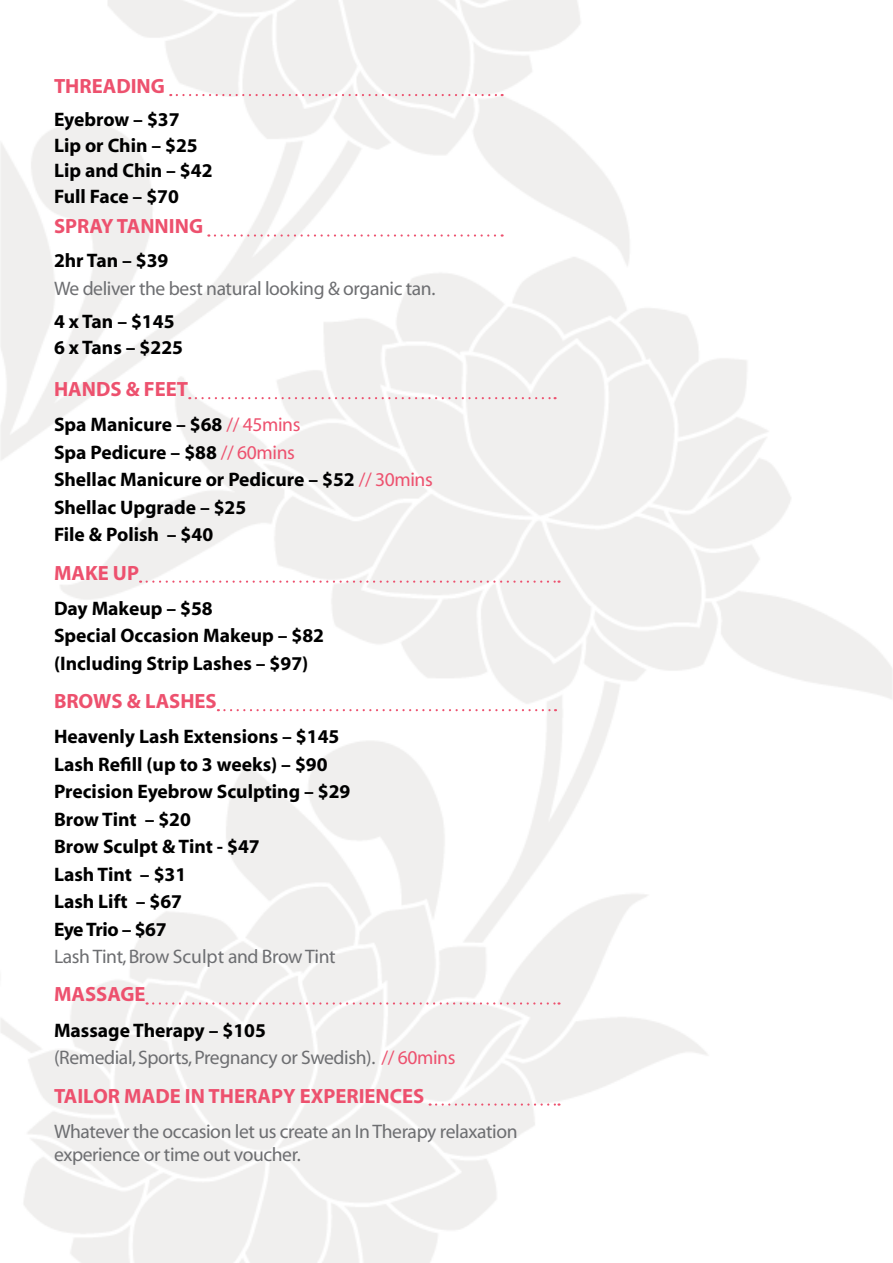
<style>
.page{position:relative;width:893px;height:1263px;background:#fff}
.page>*{position:absolute;margin:0;border:0;box-sizing:border-box;transform-origin:0 0}
.t1{font:20.7px "Myriad Bold Norm";color:#ed516e}
.t2{font:19.65px/27.5px "Myriad Bold Norm";color:#000}
.t3{font:19.65px/22.8px "Myriad";letter-spacing:-.02em;color:#6d6e71}
.s1{font-family:"Myriad";color:#ed516e}
.s2{color:#ed516e}
</style>
<div class="page">
<img style="left:0;top:0;width:893px;height:1263px">
<svg style="left:196px;top:397px;width:360px;height:2px"></svg>
<svg style="left:147px;top:580px;width:412px;height:3px"></svg>
<svg style="left:218px;top:709px;width:338px;height:2px"></svg>
<svg style="left:147px;top:1002px;width:412px;height:2px"></svg>
<svg style="left:430px;top:1103px;width:129px;height:3px"></svg>
<svg style="left:177px;top:94px;width:326px;height:2px"></svg>
<svg style="left:215px;top:234px;width:288px;height:3px"></svg>
<p class="t1" style="left:54px;top:75px;width:112px">THREADING</p>
<p class="t2" style="left:54px;top:108px;width:160px;line-height:25.5px">Eyebrow – $37<br>Lip or Chin – $25<br>Lip and Chin – $42<br>Full Face – $70</p>
<p class="t1" style="left:54px;top:216px;width:151px">SPRAY TANNING</p>
<p class="t2" style="left:54px;top:247px;width:116px">2hr Tan – $39</p>
<p class="t3" style="left:54px;top:278px;width:383px">We deliver the best natural looking &amp; organic tan.</p>
<p class="t2" style="left:54px;top:309px;width:131px;line-height:25.5px">4 x Tan – $145<br>6 x Tans – $225</p>
<p class="t1" style="left:54px;top:378px;width:136px">HANDS &amp; FEET</p>
<p class="t2" style="left:54px;top:412px;width:380px">Spa Manicure – $68 <span class="s1">// 45mins<br></span>Spa Pedicure – $88 <span class="s1">// 60mins<br></span>Shellac Manicure or Pedicure – $52 <span class="s1">// 30mins<br></span>Shellac Upgrade – $25<br>File &amp; Polish – $40</p>
<p class="t1" style="left:54px;top:562px;width:87px">MAKE UP</p>
<p class="t2" style="left:54px;top:595px;width:272px">Day Makeup – $58<br>Special Occasion Makeup – $82 (Including Strip Lashes – $97)</p>
<p class="t1" style="left:54px;top:690px;width:164px">BROWS &amp; LASHES</p>
<p class="t2" style="left:54px;top:724px;width:298px">Heavenly Lash Extensions – $145<br>Lash Refill (up to 3 weeks) – $90<br>Precision Eyebrow Sculpting – $29<br>Brow Tint – $20<br>Brow Sculpt &amp; Tint - $47<br>Lash Tint – $31<br>Lash Lift – $67<br>Eye Trio – $67</p>
<p class="t3" style="left:54px;top:946px;width:283px">Lash Tint, Brow Sculpt and Brow Tint</p>
<p class="t1" style="left:54px;top:984px;width:93px">MASSAGE</p>
<p class="t2" style="left:54px;top:1017px;width:213px">Massage Therapy – $105</p>
<p class="t3" style="left:54px;top:1047px;width:403px">(Remedial, Sports, Pregnancy or Swedish). <span class="s2">// 60mins</span></p>
<p class="t1" style="left:54px;top:1085px;width:22px">Tailor</p>
<p class="t1" style="left:124px;top:1085px;width:15px">made</p>
<p class="t1" style="left:185px;top:1085px;width:49px">In Therapy</p>
<p class="t1" style="left:300px;top:1085px;width:36px">Experiences</p>
<p class="t3" style="left:54px;top:1120px;width:465px">Whatever the occasion let us create an In Therapy relaxation experience or time out voucher.</p>
</div>
